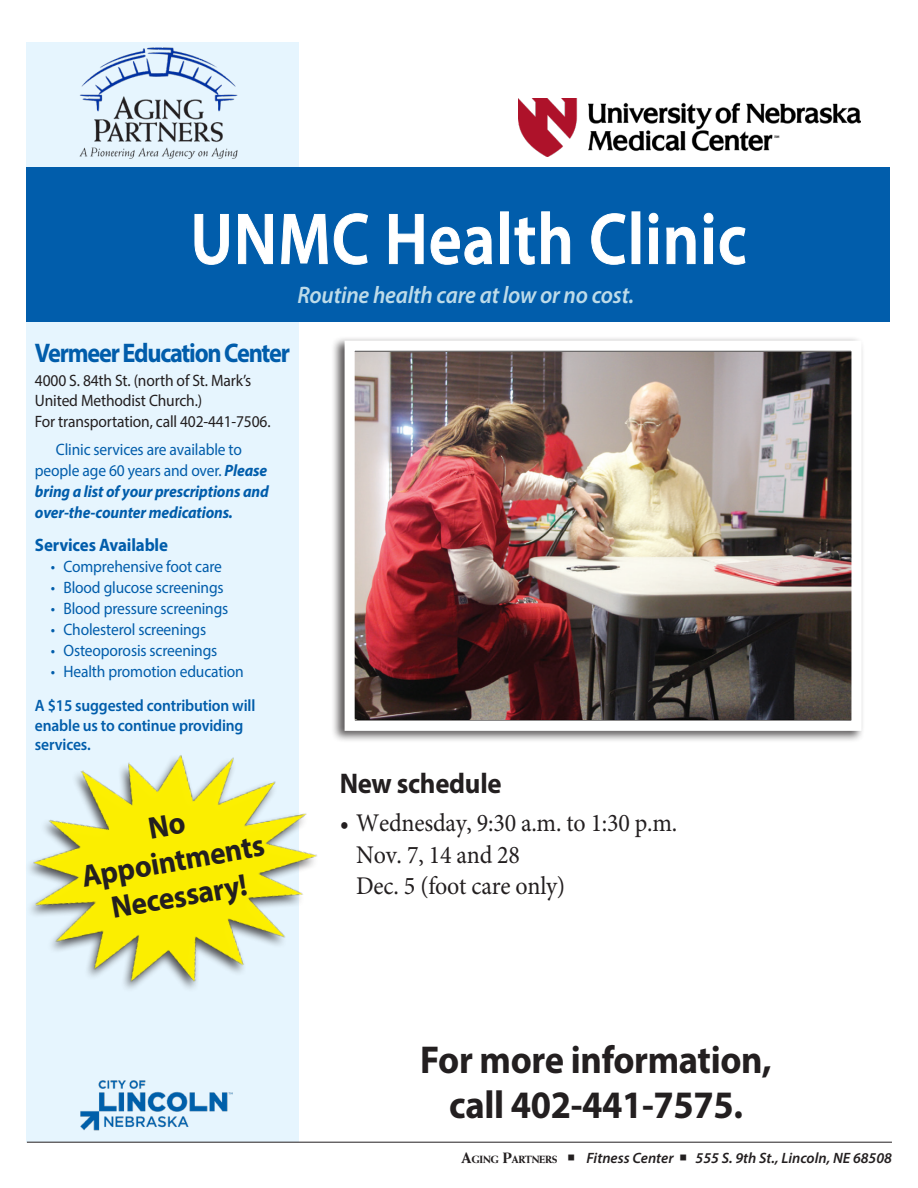
<style>
.page{position:relative;width:918px;height:1188px;background:#fff}
.page>*{position:absolute;margin:0;border:0;box-sizing:border-box;transform-origin:0 0}
.t1{font:600 72.9px "Myriad Pro";letter-spacing:.02em;color:#fff;scale:.87 1}
.t2{font:700 39px/45px "Myriad Pro";letter-spacing:-.01em;color:#231f20;text-align:center;scale:.94 1}
.Phone_Number{font:700 31.2px/36px "Myriad Pro";color:#231f20;text-align:center;scale:.94 1}
.Story_Subhead{font:700 28.5px "Myriad Pro";letter-spacing:-.01em;color:#231f20;scale:.94 1}
.t3{font:700 27px "Myriad Pro";letter-spacing:-.05em;color:#015dab;scale:.9 1}
.t4{font:25.5px/31.5px "Minion Pro";letter-spacing:-.01em;color:#231f20;scale:.94 1}
.t5{font:italic 600 24px "Myriad Pro";letter-spacing:-.01em;color:#bddbe9;scale:.94 1}
.t6{font:700 18px "Myriad Pro";letter-spacing:-.01em;color:#015dab;scale:.94 1}
.t7{font:16.5px "Myriad Pro";letter-spacing:-.01em;color:#015dab;scale:.94 1}
.t8{font:italic 700 16.5px/21px "Myriad Pro";letter-spacing:-.01em;color:#015dab;scale:.94 1}
.t9{font:16.5px/20.7px "Myriad Pro";letter-spacing:-.01em;color:#231f20;scale:.94 1}
.t10{font:600 16.5px/19.5px "Myriad Pro";letter-spacing:-.01em;color:#015dab;scale:.94 1}
.t11{font:italic 600 15px "Myriad Pro";color:#231f20}
.s1{font-weight:400;font-style:normal}
.s2{font-family:"Weiss Std";font-weight:800;font-style:normal}
.s3{font-family:"Weiss Std";font-weight:800;font-style:normal;font-size:10.5px}
</style>
<div class="page">
<div style="left:27px;top:43px;width:272px;height:1099px;background:#e6f5fe"></div>
<img style="left:80px;top:48px;width:158px;height:111px">
<div style="left:26px;top:167px;width:864px;height:155px;background:#015dab"></div>
<img style="left:80px;top:1080px;width:153px;height:51px">
<svg style="left:194px;top:214px;width:35px;height:51px"></svg>
<svg style="left:238px;top:214px;width:35px;height:51px"></svg>
<svg style="left:281px;top:213px;width:87px;height:52px"></svg>
<svg style="left:389px;top:214px;width:35px;height:50px"></svg>
<svg style="left:430px;top:227px;width:62px;height:38px"></svg>
<div style="left:500px;top:211px;width:9px;height:53px;border:1px solid #fff"></div>
<svg style="left:514px;top:217px;width:21px;height:48px"></svg>
<svg style="left:541px;top:211px;width:29px;height:53px"></svg>
<svg style="left:591px;top:213px;width:35px;height:52px"></svg>
<svg style="left:648px;top:213px;width:11px;height:51px"></svg>
<svg style="left:666px;top:227px;width:30px;height:37px"></svg>
<svg style="left:703px;top:213px;width:43px;height:52px"></svg>
<div style="left:331px;top:336px;width:533px;height:407px;background:#231f20;opacity:.75"></div>
<img style="left:356px;top:352px;width:495px;height:367px">
<div style="left:345px;top:341px;width:517px;height:390px;border:10px solid #fff"></div>
<hr style="left:27px;top:1142px;width:865px;height:1px;background:#231f20">
<img style="left:519px;top:98px;width:341px;height:59px">
<img style="left:26px;top:733px;width:309px;height:273px">
<h1 class="t1" style="left:191px;top:193px;width:641px">UNMC Health Clinic</h1>
<h3 class="t5" style="left:297px;top:279px;width:360px">Routine health care at low or no cost.</h3>
<h3 class="t3" style="left:35px;top:335px;width:285px">Vermeer Education Center</h3>
<p class="t9" style="left:35px;top:370px;width:252px">4000 S. 84th St. (north of St. Mark’s<br>United Methodist Church.)<br>For transportation, call 402-441-7506.</p>
<p class="t8" style="left:35px;top:438px;width:250px;text-indent:21px"><span class="s1">Clinic services are available to people age 60 years and over.</span> Please bring a list of your prescriptions and over-the-counter medications.</p>
<p class="t6" style="left:35px;top:534px;width:143px">Services Available</p>
<p class="t7" style="left:51px;top:557px;width:184px">• Comprehensive foot care</p>
<p class="t7" style="left:51px;top:578px;width:186px">• Blood glucose screenings</p>
<p class="t7" style="left:51px;top:599px;width:191px">• Blood pressure screenings</p>
<p class="t7" style="left:51px;top:620px;width:167px">• Cholesterol screenings</p>
<p class="t7" style="left:51px;top:641px;width:179px">• Osteoporosis screenings</p>
<p class="t7" style="left:51px;top:662px;width:207px">• Health promotion education</p>
<p class="t10" style="left:35px;top:696px;width:236px">A $15 suggested contribution will enable us to continue providing services.</p>
<p class="Phone_Number" style="left:72px;top:823px;width:198px;rotate:-10deg">No<br>Appointments</p>
<p class="Phone_Number" style="left:108px;top:889px;width:147px;rotate:-10deg">Necessary!</p>
<p class="Story_Subhead" style="left:340px;top:765px;width:174px">New schedule</p>
<p class="t4" style="left:356px;top:807px;width:343px;text-indent:-16px">• Wednesday, 9:30 a.m. to 1:30 p.m.<br>Nov. 7, 14 and 28<br>Dec. 5 (foot care only)</p>
<h2 class="t2" style="left:420px;top:1036px;width:376px">For more information, call 402-441-7575.</h2>
<p class="t11" style="left:461px;top:1148px;width:432px"><span class="s2">A</span><span class="s3">GING</span> <span class="s2">P</span><span class="s3">ARTNERS</span> ○ Fitness Center ○ 555 S. 9th St., Lincoln, NE 68508</p>
</div>
